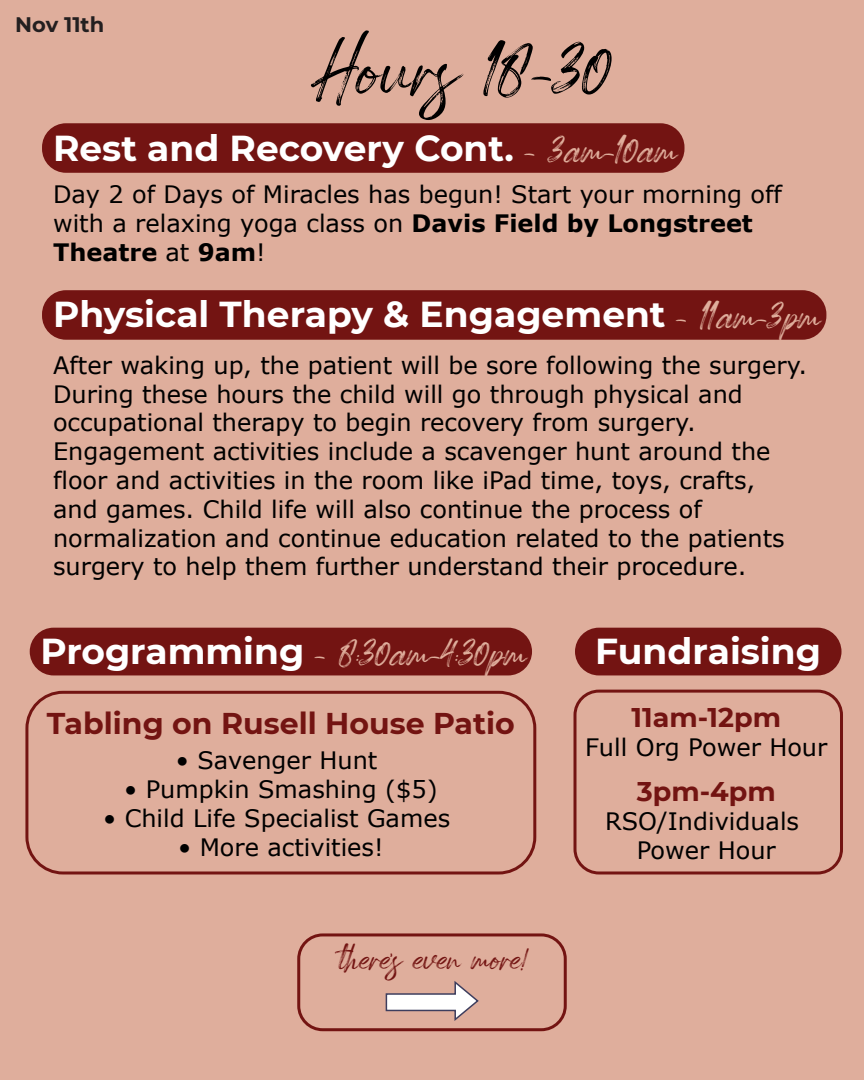
<style>
.page{position:relative;width:864px;height:1080px;background:#dfae9c}
.page>*{position:absolute;margin:0;border:0;box-sizing:border-box;transform-origin:0 0}
.t1{font:75px "Spartwell";color:#000}
.t2{font:39px "Spartwell";color:#dfae9c}
.t3{font:700 36px "Montserrat";color:#fff}
.t4{font:32.4px "Spartwell";color:#731412}
.t5{font:700 30px "Montserrat";color:#731412}
.t6{font:700 27px "Montserrat";color:#731412}
.t7{font:24px/28.8px "Verdana";color:#000}
.t8{font:700 21px "Montserrat";color:#231f20}
.s1{font-family:"Spartwell";font-weight:400;font-size:39px;color:#dfae9c}
.s2{font-weight:700}
.s3{font-family:"Montserrat";font-weight:700;font-size:36px;color:#fff}
</style>
<div class="page">
<div style="left:42px;top:123px;width:642px;height:50px;background:#731412;border-radius:24px"></div>
<div style="left:42px;top:290px;width:784px;height:50px;background:#731412;border-radius:24px"></div>
<div style="left:30px;top:628px;width:502px;height:47px;background:#731412;border-radius:24px"></div>
<div style="left:574px;top:690px;width:269px;height:184px;border:3px solid #731412;border-radius:24px"></div>
<div style="left:25px;top:691px;width:511px;height:183px;border:3px solid #731412;border-radius:36px"></div>
<div style="left:575px;top:628px;width:267px;height:47px;background:#731412;border-radius:24px"></div>
<div style="left:297px;top:933px;width:270px;height:98px;border:3px solid #731412;border-radius:24px"></div>
<svg style="left:385px;top:981px;width:94px;height:40px"></svg>
<p class="t8" style="left:15px;top:9px;width:91px">Nov 11th</p>
<h1 class="t1" style="left:316px;top:21px;width:297px">Hours 18-30</h1>
<h3 class="t3" style="left:53px;top:122px;width:626px">Rest and Recovery Cont. <span class="s1">- 3am-10am</span></h3>
<p class="t7" style="left:53px;top:181px;width:731px">Day 2 of Days of Miracles has begun! Start your morning off with a relaxing yoga class on <span class="s2">Davis Field by Longstreet<br>Theatre</span> at <span class="s2">9am</span>!</p>
<h3 class="t3" style="left:53px;top:288px;width:769px">Physical Therapy &amp; Engagement <span class="s1">- 11am-3pm</span></h3>
<p class="t7" style="left:53px;top:351px;width:756px">After waking up, the patient will be sore following the surgery.<br>During these hours the child will go through physical and occupational therapy to begin recovery from surgery.<br>Engagement activities include a scavenger hunt around the floor and activities in the room like iPad time, toys, crafts,<br>and games. Child life will also continue the process of normalization and continue education related to the patients surgery to help them further understand their procedure.</p>
<h2 class="t2" style="left:40px;top:628px;width:487px"><span class="s3">Programming</span> - 8:30am-4:30pm</h2>
<p class="t5" style="left:47px;top:701px;width:469px">Tabling on Rusell House Patio</p>
<p class="t7" style="left:176px;top:746px;width:203px">• Savenger Hunt</p>
<p class="t7" style="left:124px;top:775px;width:315px">• Pumpkin Smashing ($5)</p>
<p class="t7" style="left:103px;top:804px;width:349px">• Child Life Specialist Games</p>
<p class="t7" style="left:178px;top:833px;width:207px">• More activities!</p>
<h3 class="t4" style="left:339px;top:938px;width:190px">there’s even more!</h3>
<h3 class="t3" style="left:595px;top:625px;width:227px">Fundraising</h3>
<p class="t6" style="left:632px;top:698px;width:151px">11am-12pm</p>
<p class="t7" style="left:585px;top:733px;width:244px">Full Org Power Hour</p>
<p class="t6" style="left:637px;top:772px;width:141px">3pm-4pm</p>
<p class="t7" style="left:605px;top:807px;width:196px;text-align:center">RSO/Individuals<br>Power Hour</p>
</div>
